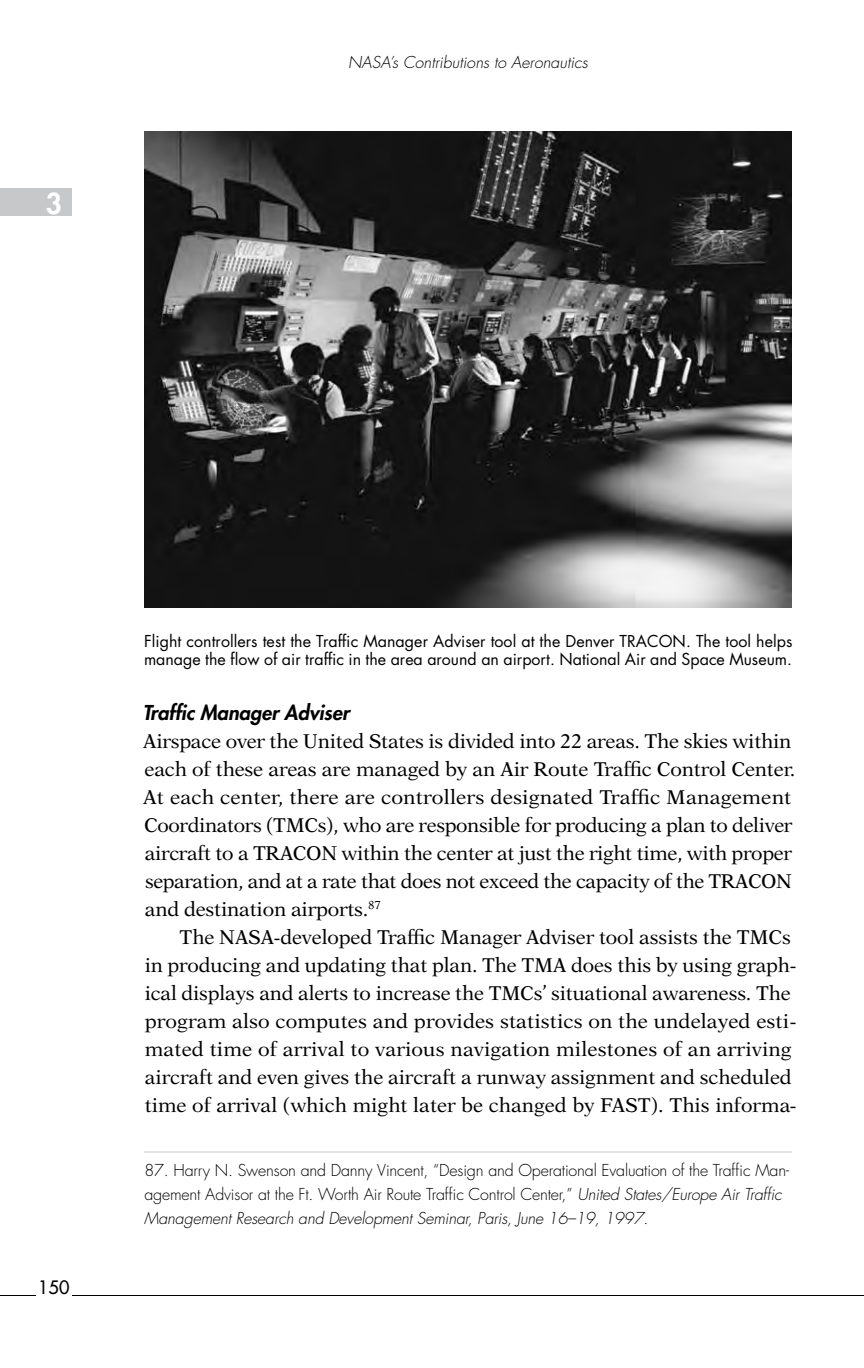
<style>
.page{position:relative;width:864px;height:1368px;background:#fff}
.page>*{position:absolute;margin:0;border:0;box-sizing:border-box;transform-origin:0 0}
.t1{font:800 28px "Futura Std";color:#fff}
.t2{font:20px "New Aster LT Std";letter-spacing:-.005em;color:#000}
.t3{font:italic 800 20px "Futura Std";color:#000}
.t4{font:500 18px "Futura Std";color:#000}
.t5{font:300 16px/24px "Futura Std";letter-spacing:-.01em;color:#000}
.t6{font:16px/18px "Futura Std";letter-spacing:.005em;color:#000}
.t7{font:italic 300 16px "Futura Std";color:#000}
.s1{font-style:italic}
</style>
<div class="page">
<div style="left:0;top:188px;width:72px;height:28px;background:#c7c8ca"></div>
<hr style="left:0;top:1295px;width:36px;height:1px;background:#000">
<hr style="left:72px;top:1295px;width:792px;height:1px;background:#000">
<hr style="left:144px;top:1152px;width:648px;height:1px;background:#c7c8ca">
<img style="left:144px;top:132px;width:648px;height:476px">
<h1 class="t1" style="left:46px;top:185px;width:18px">3</h1>
<p class="t7" style="left:348px;top:52px;width:241px">NASA’s Contributions to Aeronautics</p>
<p class="t4" style="left:38px;top:1276px;width:33px">150</p>
<h2 class="t6" style="left:144px;top:632px;width:650px">Flight controllers test the Traffic Manager Adviser tool at the Denver TRACON. The tool helps manage the flow of air traffic in the area around an airport. National Air and Space Museum.</h2>
<h1 class="t3" style="left:143px;top:700px;width:208px">Traffic Manager Adviser</h1>
<p class="t2" style="left:143px;top:729px;width:650px">Airspace over the United States is divided into 22 areas. The skies within</p>
<p class="t2" style="left:145px;top:757px;width:652px">each of these areas are managed by an Air Route Traffic Control Center.</p>
<p class="t2" style="left:143px;top:785px;width:650px">At each center, there are controllers designated Traffic Management</p>
<p class="t2" style="left:144px;top:813px;width:650px">Coordinators (TMCs), who are responsible for producing a plan to deliver</p>
<p class="t2" style="left:145px;top:841px;width:649px">aircraft to a TRACON within the center at just the right time, with proper</p>
<p class="t2" style="left:145px;top:869px;width:649px">separation, and at a rate that does not exceed the capacity of the TRACON</p>
<p class="t2" style="left:145px;top:897px;width:238px">and destination airports.<sup>87</sup></p>
<p class="t2" style="left:180px;top:925px;width:613px">The NASA-developed Traffic Manager Adviser tool assists the TMCs</p>
<p class="t2" style="left:145px;top:953px;width:653px">in producing and updating that plan. The TMA does this by using graph-</p>
<p class="t2" style="left:145px;top:981px;width:648px">ical displays and alerts to increase the TMCs’ situational awareness. The</p>
<p class="t2" style="left:145px;top:1009px;width:653px">program also computes and provides statistics on the undelayed esti-</p>
<p class="t2" style="left:145px;top:1037px;width:649px">mated time of arrival to various navigation milestones of an arriving</p>
<p class="t2" style="left:145px;top:1065px;width:648px">aircraft and even gives the aircraft a runway assignment and scheduled</p>
<p class="t2" style="left:145px;top:1093px;width:653px">time of arrival (which might later be changed by FAST). This informa-</p>
<h2 class="t5" style="left:144px;top:1159px;width:646px">87. Harry N. Swenson and Danny Vincent, “Design and Operational Evaluation of the Traffic Man&shy;agement Advisor at the Ft. Worth Air Route Traffic Control Center,” <span class="s1">United States/Europe Air Traffic<br>Management Research and Development Seminar, Paris, June 16–19, 1997</span>.</h2>
</div>
